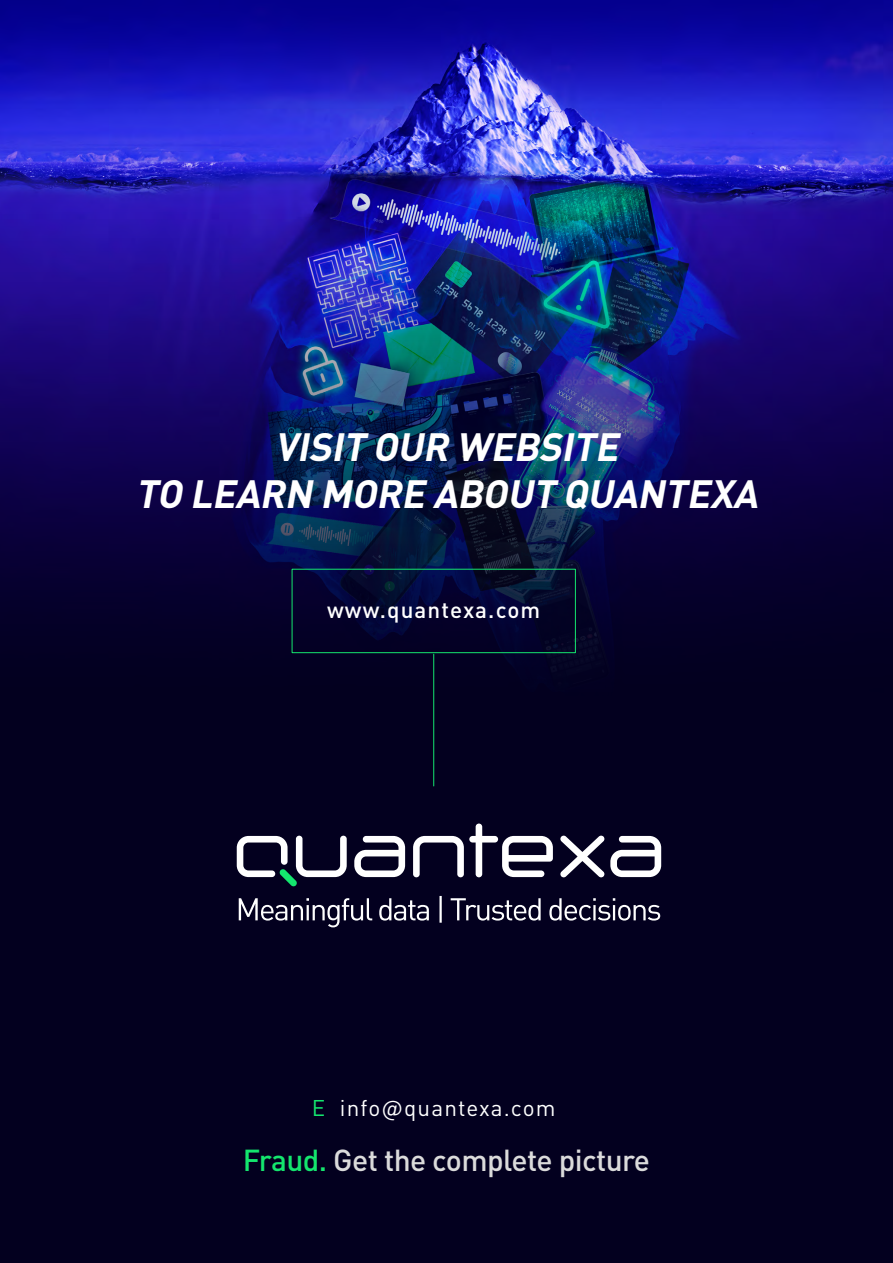
<style>
.page{position:relative;width:893px;height:1263px;background:#fff}
.page>*{position:absolute;margin:0;border:0;box-sizing:border-box;transform-origin:0 0}
.t1{font:italic 700 39px/46.8px "DINOT";color:#fff;text-align:center}
.t2{font:500 30px "DINOT";letter-spacing:-.02em;color:#dbdbdb}
.t3{font:22.5px "DINOT";letter-spacing:.05em;color:#fff}
.t4{font:500 22.5px "DINOT";letter-spacing:.05em;color:#fff}
.s1{color:#14e66e}
</style>
<div class="page">
<img style="left:0;top:0;width:893px;height:164px">
<div style="left:0;top:767px;width:893px;height:496px;background:#03001f"></div>
<img style="left:0;top:164px;width:893px;height:605px">
<div style="left:292px;top:569px;width:284px;height:84px;border:1px solid #14e66e"></div>
<hr style="left:433px;top:654px;width:1px;height:132px;background:#14e66e">
<svg style="left:354px;top:836px;width:51px;height:41px"></svg>
<svg style="left:237px;top:836px;width:110px;height:50px"></svg>
<svg style="left:413px;top:823px;width:140px;height:54px"></svg>
<svg style="left:560px;top:835px;width:101px;height:42px"></svg>
<svg style="left:239px;top:896px;width:421px;height:31px"></svg>
<p class="t1" style="left:135px;top:420px;width:633px">VISIT OUR WEBSITE<br>TO LEARN MORE ABOUT QUANTEXA</p>
<p class="t4" style="left:327px;top:593px;width:215px">www.quantexa.com</p>
<p class="t3" style="left:312px;top:1090px;width:245px"><span class="s1">E</span> info@quantexa.com</p>
<p class="t2" style="left:243px;top:1137px;width:409px"><span class="s1">Fraud.</span> Get the complete picture</p>
</div>
